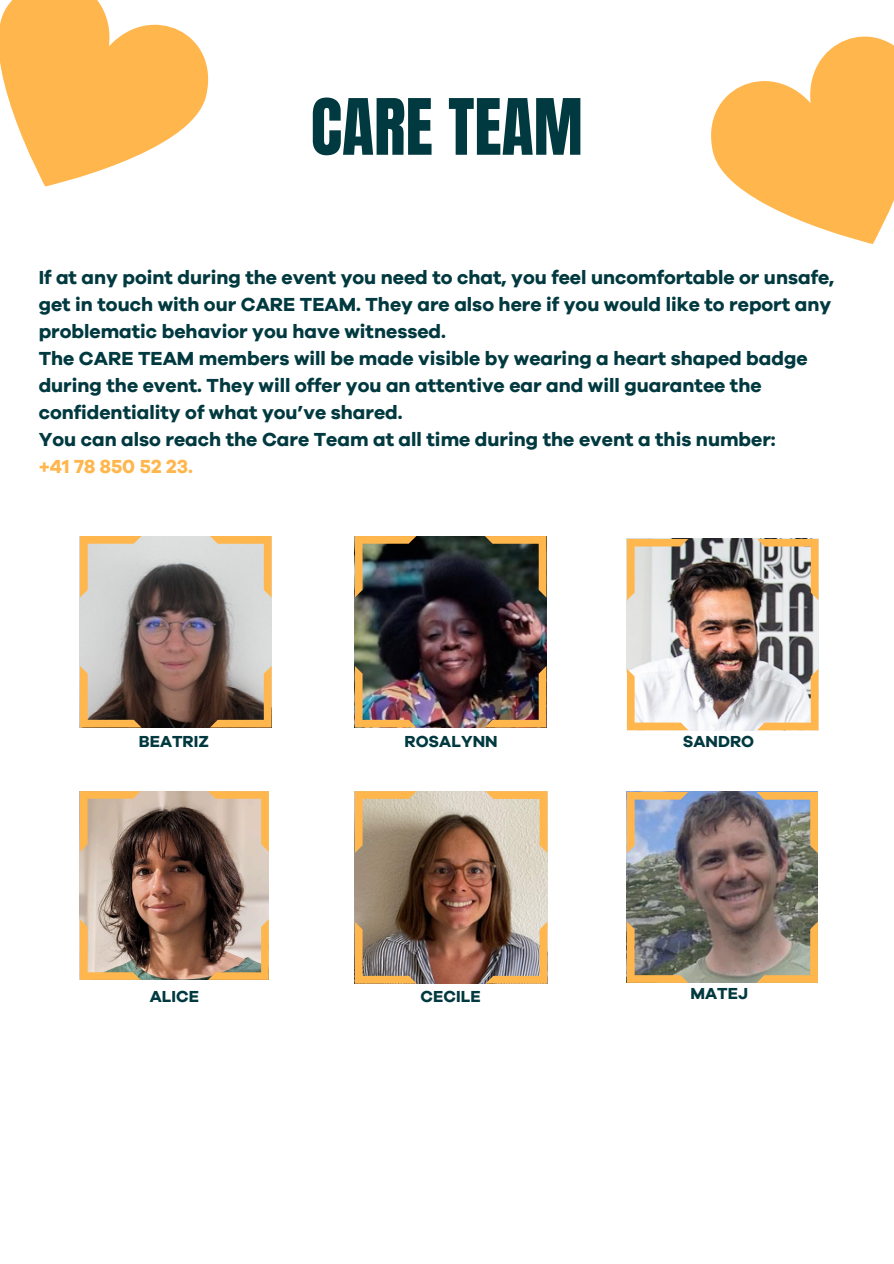
<style>
.page{position:relative;width:894px;height:1264px;background:#fff}
.page>*{position:absolute;margin:0;border:0;box-sizing:border-box;transform-origin:0 0}
.t1{font:66px "Anton";color:#00393f}
.t2{font:700 19.5px/27px "Galano Grotesque";color:#00393f}
.t3{font:700 16.5px "Galano Grotesque";color:#00393f}
.s1{color:#ffb64d}
</style>
<div class="page">
<svg style="left:80px;top:536px;width:191px;height:191px"></svg>
<img style="left:626px;top:539px;width:192px;height:191px">
<img style="left:80px;top:791px;width:189px;height:188px">
<img style="left:355px;top:536px;width:191px;height:191px">
<img style="left:355px;top:791px;width:192px;height:192px">
<img style="left:626px;top:792px;width:191px;height:190px">
<svg style="left:711px;top:36px;width:182px;height:208px;fill:#ffb64d"></svg>
<svg style="left:0;top:0;width:209px;height:187px;fill:#ffb64d"></svg>
<p class="t1" style="left:310px;top:80px;width:273px">CARE TEAM</p>
<p class="t2" style="left:39px;top:264px;width:797px">If at any point during the event you need to chat, you feel uncomfortable or unsafe, get in touch with our CARE TEAM. They are also here if you would like to report any problematic behavior you have witnessed.<br>The CARE TEAM members will be made visible by wearing a heart shaped badge during the event. They will offer you an attentive ear and will guarantee the confidentiality of what you’ve shared.<br>You can also reach the Care Team at all time during the event a this number:<br><span class="s1">+41 78 850 52 23.</span></p>
<p class="t3" style="left:139px;top:733px;width:72px">BEATRIZ</p>
<p class="t3" style="left:404px;top:733px;width:95px">ROSALYNN</p>
<p class="t3" style="left:682px;top:733px;width:73px">SANDRO</p>
<p class="t3" style="left:150px;top:988px;width:51px">ALICE</p>
<p class="t3" style="left:420px;top:988px;width:62px">CECILE</p>
<p class="t3" style="left:690px;top:986px;width:59px">MATEJ</p>
</div>
